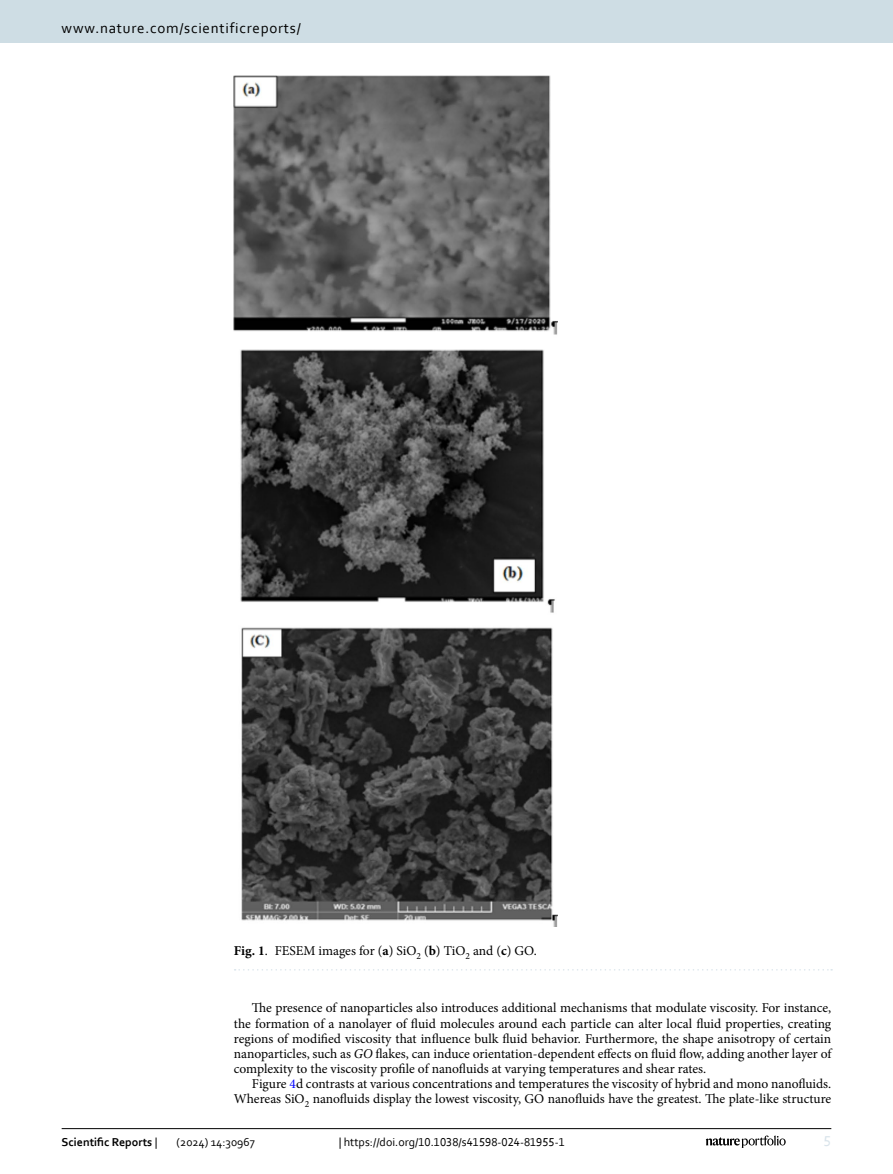
<style>
.page{position:relative;width:893px;height:1174px;background:#fff}
.page>*{position:absolute;margin:0;border:0;box-sizing:border-box;transform-origin:0 0}
.t1{font:15px "Corbel";letter-spacing:.05em;color:#000}
.t2{font:15px "Corbel";color:#d9e4eb}
.Body_Text_Indent{font:13.5px/15px "Minion Pro";letter-spacing:-.005em;color:#000;text-align:justify}
.Figure_Caption{font:13.5px "Minion Pro";letter-spacing:-.005em;color:#000}
.t3{font:12px "Corbel";color:#000}
.t4{font:700 12px "Corbel";color:#000}
.s1{font-weight:700}
.s2{font-style:italic}
.s3{color:#00f}
.s4{font-weight:400}
</style>
<div class="page">
<img style="left:234px;top:76px;width:324px;height:850px">
<svg style="left:235px;top:969px;width:597px;height:1px"></svg>
<hr style="left:62px;top:1128px;width:769px;height:1px;background:#000">
<svg style="left:706px;top:1135px;width:80px;height:12px"></svg>
<div style="left:0;top:0;width:893px;height:43px;background:#cedde4"></div>
<p class="t1" style="left:62px;top:18px;width:241px">www.nature.com/scientificreports/</p>
<p class="Figure_Caption" style="left:234px;top:941px;width:304px"><span class="s1">Fig. 1</span>. FESEM images for (<span class="s1">a</span>) SiO<sub>2</sub> (<span class="s1">b</span>) TiO<sub>2</sub> and (<span class="s1">c</span>) GO.</p>
<p class="Body_Text_Indent" style="left:234px;top:1000px;width:599px;text-indent:18px">The presence of nanoparticles also introduces additional mechanisms that modulate viscosity. For instance, the formation of a nanolayer of fluid molecules around each particle can alter local fluid properties, creating regions of modified viscosity that influence bulk fluid behavior. Furthermore, the shape anisotropy of certain nanoparticles, such as <span class="s2">GO</span> flakes, can induce orientation-dependent effects on fluid flow, adding another layer of complexity to the viscosity profile of nanofluids at varying temperatures and shear rates.</p>
<p class="Body_Text_Indent" style="left:234px;top:1075px;width:599px;text-align:right">Figure <span class="s3">4</span>d contrasts at various concentrations and temperatures the viscosity of hybrid and mono nanofluids.<br>Whereas SiO<sub>2</sub> nanofluids display the lowest viscosity, GO nanofluids have the greatest. The plate-like structure</p>
<p class="t4" style="left:62px;top:1134px;width:97px">Scientific Reports <span class="s4">|</span></p>
<p class="t3" style="left:177px;top:1134px;width:80px">(2024) 14:30967</p>
<p class="t3" style="left:339px;top:1134px;width:228px">| https://doi.org/10.1038/s41598-024-81955-1</p>
<p class="t2" style="left:824px;top:1132px;width:9px">5</p>
</div>
